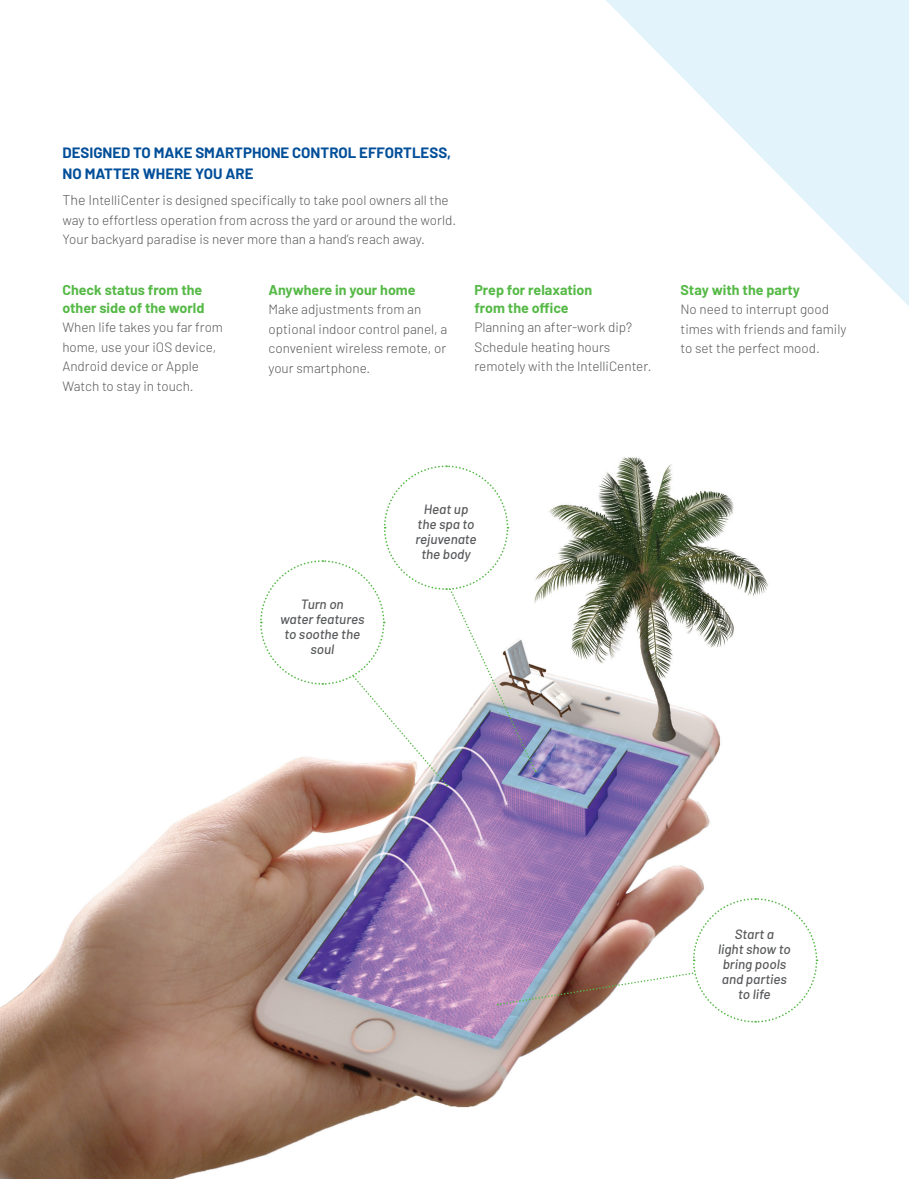
<style>
.page{position:relative;width:909px;height:1179px;background:#fff}
.page>*{position:absolute;margin:0;border:0;box-sizing:border-box;transform-origin:0 0}
.Sub-Headline_2{font:700 15px/21px "Barlow";color:#014e99}
.Subhead_3{font:700 14.25px/18px "Barlow";color:#56b947}
.Body_Copy{font:300 13.5px/19.5px "Barlow";color:#57585a}
.t1{font:italic 500 13.5px/15px "Barlow";color:#57585a;text-align:center}
.Subhead_3-2{font:300 13.5px/19.5px "Barlow";color:#57585a}
.s1{font-size:14.25px}
</style>
<div class="page">
<img style="left:0;top:457px;width:819px;height:722px">
<svg style="left:498px;top:897px;width:320px;height:127px"></svg>
<svg style="left:259px;top:465px;width:277px;height:321px"></svg>
<svg style="left:606px;top:0;width:303px;height:306px;fill:#e4f4fb"></svg>
<p class="Sub-Headline_2" style="left:62px;top:141px;width:390px">DESIGNED TO MAKE SMARTPHONE CONTROL EFFORTLESS,<br>NO MATTER WHERE YOU ARE</p>
<p class="Body_Copy" style="left:62px;top:190px;width:395px"><span class="s1">The I</span>ntelliCenter is designed specifically to take pool owners all the way to effortless operation from across the yard or around the world.<br>Your backyard paradise is never more than a hand’s reach away.</p>
<p class="Subhead_3" style="left:62px;top:280px;width:144px">Check status from the other side of the world</p>
<p class="Body_Copy" style="left:62px;top:317px;width:162px">When life takes you far from home, use your iOS device,<br>Android device or Apple<br>Watch to stay in touch.</p>
<p class="Subhead_3" style="left:268px;top:280px;width:149px">Anywhere in your home</p>
<p class="Body_Copy" style="left:268px;top:299px;width:180px">Make adjustments from an optional indoor control panel, a convenient wireless remote, or your smartphone.</p>
<p class="Subhead_3" style="left:474px;top:280px;width:119px">Prep for relaxation from the office</p>
<p class="Subhead_3-2" style="left:474px;top:317px;width:179px">Planning an after-work dip?<br>Schedule heating hours remotely with the IntelliCenter.</p>
<p class="Subhead_3" style="left:680px;top:280px;width:121px">Stay with the party</p>
<p class="Body_Copy" style="left:680px;top:299px;width:168px">No need to interrupt good times with friends and family to set the perfect mood.</p>
<p class="t1" style="left:280px;top:596px;width:86px">Turn on<br>water features to soothe the soul</p>
<p class="t1" style="left:415px;top:500px;width:63px">Heat up the spa to rejuvenate the body</p>
<p class="t1" style="left:718px;top:925px;width:74px">Start a<br>light show to bring pools and parties to life</p>
</div>
